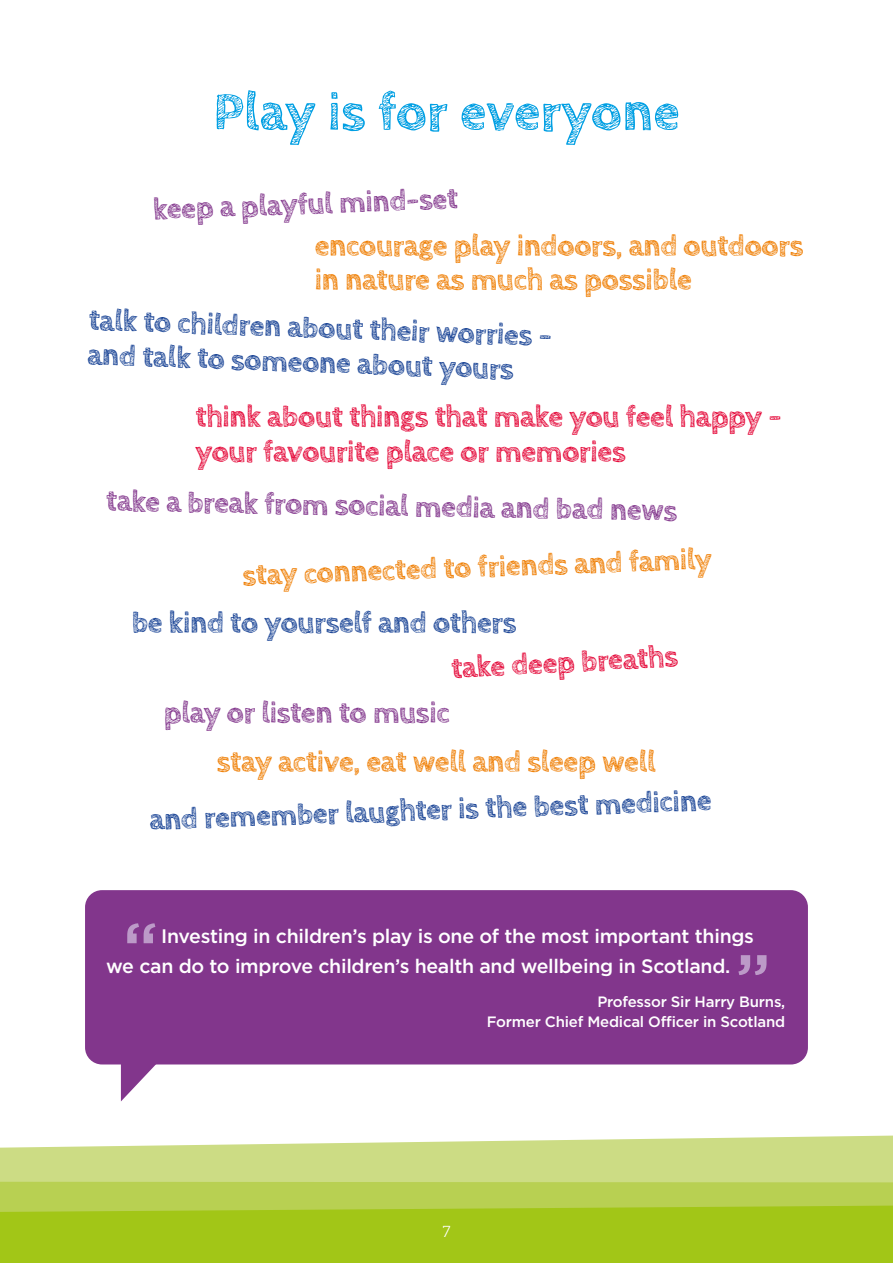
<style>
.page{position:relative;width:893px;height:1263px;background:#fff}
.page>*{position:absolute;margin:0;border:0;box-sizing:border-box;transform-origin:0 0}
.t1{font:500 70.5px "Gotham";color:#bc9ac8}
.t2{font:700 54px "Cabin Sketch";color:#009fe3}
.t3{font:700 30px/34.5px "Cabin Sketch";letter-spacing:-.01em;color:#164194}
.t4{font:700 30px/34.5px "Cabin Sketch";letter-spacing:-.01em;color:#ef7d00}
.t5{font:700 30px/34.5px "Cabin Sketch";letter-spacing:-.01em;color:#e40234}
.t6{font:700 30px "Cabin Sketch";letter-spacing:-.01em;color:#82368c}
.t7{font:500 19.5px/30px "Gotham";letter-spacing:-.015em;color:#fff}
.t8{font:500 15px "Gotham";letter-spacing:-.015em;color:#fff}
.t9{font:300 15px "Soho Std";color:#fff}
</style>
<div class="page">
<svg style="left:0;top:1135px;width:893px;height:47px;background:#d3e095"></svg>
<div style="left:0;top:1212px;width:893px;height:51px;background:#a2c617"></div>
<svg style="left:0;top:1182px;width:893px;height:30px;background:#b5ce4b"></svg>
<div style="left:85px;top:890px;width:723px;height:174px;background:#82368c;border-radius:17px"></div>
<svg style="left:121px;top:1064px;width:43px;height:37px"></svg>
<h2 class="t2" style="left:213px;top:82px;width:468px">Play is for everyone</h2>
<p class="t6" style="left:153px;top:193px;width:307px;rotate:-2deg">keep a playful mind-set</p>
<p class="t4" style="left:315px;top:229px;width:490px">encourage play indoors, and outdoors in nature as much as possible</p>
<p class="t3" style="left:89px;top:303px;width:465px;rotate:2deg">talk to children about their worries – and talk to someone about yours</p>
<p class="t5" style="left:195px;top:400px;width:588px">think about things that make you feel happy – your favourite place or memories</p>
<p class="t6" style="left:106px;top:484px;width:573px;rotate:1deg">take a break from social media and bad news</p>
<p class="t4" style="left:242px;top:559px;width:471px;rotate:-2deg">stay connected to friends and family</p>
<p class="t3" style="left:132px;top:606px;width:386px">be kind to yourself and others</p>
<p class="t5" style="left:450px;top:652px;width:229px;rotate:-3deg">take deep breaths</p>
<p class="t6" style="left:164px;top:696px;width:287px">play or listen to music</p>
<p class="t4" style="left:217px;top:745px;width:440px">stay active, eat well and sleep well</p>
<p class="t3" style="left:149px;top:803px;width:564px;rotate:-2deg">and remember laughter is the best medicine</p>
<h1 class="t1" style="left:123px;top:908px;width:37px">“</h1>
<p class="t7" style="left:106px;top:921px;width:649px;text-indent:55px">Investing in children’s play is one of the most important things we can do to improve children’s health and wellbeing in Scotland.</p>
<p class="t8" style="left:597px;top:993px;width:189px">Professor Sir Harry Burns,</p>
<h1 class="t1" style="left:736px;top:939px;width:37px">”</h1>
<p class="t8" style="left:487px;top:1013px;width:300px">Former Chief Medical Officer in Scotland</p>
<p class="t9" style="left:442px;top:1222px;width:10px">7</p>
</div>
